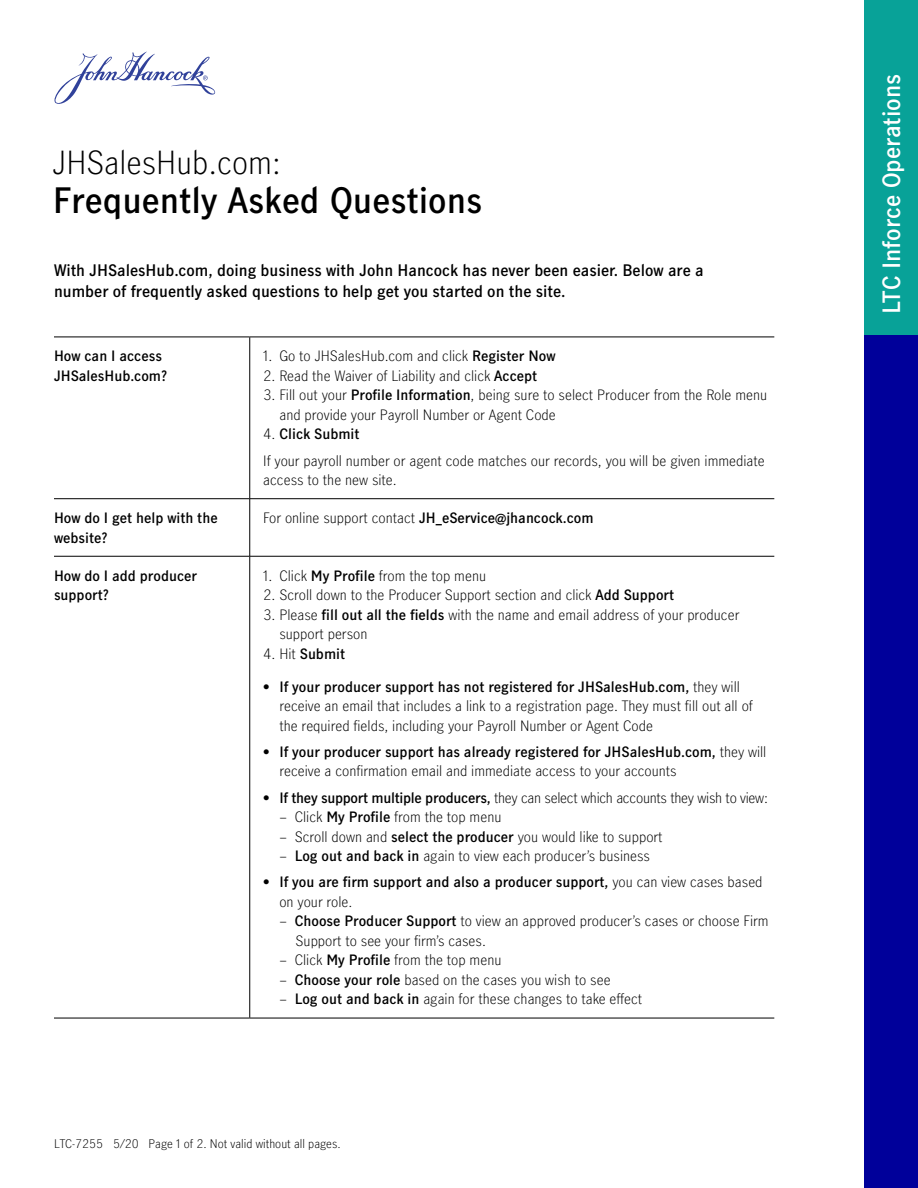
<style>
.page{position:relative;width:918px;height:1188px;background:#fff}
.page>*{position:absolute;margin:0;border:0;box-sizing:border-box;transform-origin:0 0}
.t1{font:600 33px "Manulife JH Sans";color:#000}
.t2{font:300 30px "Manulife JH Sans";color:#000}
.t3{font:600 22.5px "Manulife JH Sans";color:#fff}
.t4{font:600 15px/21px "Manulife JH Sans";color:#000}
.t5{font:300 13.5px/19.5px "Manulife JH Sans";color:#000}
.t6{font:600 13.5px/19.5px "Manulife JH Sans";color:#000}
.t7{font:300 13.5px "Manulife JH Sans";letter-spacing:-.02em;color:#000}
.t8{font:300 11.25px "Manulife JH Sans";color:#000}
.s1{font-weight:600}
.s2{font-weight:300}
</style>
<div class="page">
<div style="left:864px;top:0;width:54px;height:1188px;background:#00009a"></div>
<svg style="left:54px;top:52px;width:161px;height:52px"></svg>
<hr style="left:54px;top:337px;width:196px;height:1px;background:#000">
<hr style="left:250px;top:337px;width:524px;height:1px;background:#000">
<hr style="left:249px;top:337px;width:1px;height:162px;background:#000">
<hr style="left:54px;top:498px;width:196px;height:1px;background:#000">
<hr style="left:250px;top:498px;width:524px;height:1px;background:#000">
<hr style="left:249px;top:499px;width:1px;height:57px;background:#000">
<hr style="left:54px;top:556px;width:196px;height:1px;background:#000">
<hr style="left:250px;top:556px;width:524px;height:1px;background:#000">
<hr style="left:249px;top:556px;width:1px;height:462px;background:#000">
<hr style="left:54px;top:1018px;width:196px;height:1px;background:#000">
<hr style="left:250px;top:1018px;width:524px;height:1px;background:#000">
<div style="left:864px;top:0;width:54px;height:335px;background:#08a298"></div>
<h2 class="t2" style="left:53px;top:141px;width:229px">JHSalesHub.com:</h2>
<h1 class="t1" style="left:53px;top:177px;width:431px">Frequently Asked Questions</h1>
<p class="t4" style="left:54px;top:259px;width:651px">With JHSalesHub.com, doing business with John Hancock has never been easier. Below are a number of frequently asked questions to help get you started on the site.</p>
<p class="t6" style="left:54px;top:346px;width:115px">How can I access<br>JHSalesHub.com?</p>
<p class="t5" style="left:263px;top:346px;width:294px">1. Go to JHSalesHub.com and click <span class="s1">Register Now</span></p>
<p class="t5" style="left:263px;top:365px;width:275px">2. Read the Waiver of Liability and click <span class="s1">Accept</span></p>
<p class="t5" style="left:279px;top:385px;width:489px;text-indent:-16px">3. Fill out your <span class="s1">Profile Information</span>, being sure to select Producer from the Role menu and provide your Payroll Number or Agent Code</p>
<p class="t5" style="left:263px;top:421px;width:503px;line-height:26.2px">4. <span class="s1">Click Submit<br></span>If your payroll number or agent code matches our records, you will be given immediate</p>
<p class="t5" style="left:263px;top:470px;width:135px">access to the new site.</p>
<p class="t6" style="left:54px;top:508px;width:165px">How do I get help with the website?</p>
<p class="t6" style="left:263px;top:508px;width:332px"><span class="s2">For online support contact</span> JH_eService@jhancock.com</p>
<p class="t6" style="left:54px;top:565px;width:145px">How do I add producer support?</p>
<p class="t5" style="left:263px;top:565px;width:224px">1. Click <span class="s1">My Profile</span> from the top menu</p>
<p class="t5" style="left:263px;top:585px;width:412px">2. Scroll down to the Producer Support section and click <span class="s1">Add Support</span></p>
<p class="t5" style="left:279px;top:604px;width:461px;text-indent:-16px">3. Please <span class="s1">fill out all the fields</span> with the name and email address of your producer support person</p>
<p class="t6" style="left:263px;top:643px;width:83px"><span class="s2">4. Hit</span> Submit</p>
<p class="t5" style="left:279px;top:676px;width:475px;text-indent:-16px"><span class="s1">• If your producer support has not registered for JHSalesHub.com,</span> they will receive an email that includes a link to a registration page. They must fill out all of the required fields, including your Payroll Number or Agent Code</p>
<p class="t5" style="left:279px;top:741px;width:488px;text-indent:-16px"><span class="s1">• If your producer support has already registered for JHSalesHub.com,</span> they will receive a confirmation email and immediate access to your accounts</p>
<p class="t7" style="left:263px;top:788px;width:506px"><span class="s1">• If they support multiple producers,</span> they can select which accounts they wish to view:</p>
<p class="t5" style="left:279px;top:807px;width:223px">– Click <span class="s1">My Profile</span> from the top menu</p>
<p class="t5" style="left:279px;top:826px;width:385px">– Scroll down and <span class="s1">select the producer</span> you would like to support</p>
<p class="t5" style="left:279px;top:846px;width:372px">– <span class="s1">Log out and back in</span> again to view each producer’s business</p>
<p class="t6" style="left:279px;top:872px;width:485px;text-indent:-16px">• If you are firm support and also a producer support, <span class="s2">you can view cases based on your role.</span></p>
<p class="t5" style="left:296px;top:911px;width:475px;text-indent:-16px">– <span class="s1">Choose Producer Support</span> to view an approved producer’s cases or choose Firm<br>Support to see your firm’s cases.</p>
<p class="t5" style="left:279px;top:950px;width:223px">– Click <span class="s1">My Profile</span> from the top menu</p>
<p class="t5" style="left:279px;top:969px;width:333px">– <span class="s1">Choose your role</span> based on the cases you wish to see</p>
<p class="t5" style="left:279px;top:989px;width:364px">– <span class="s1">Log out and back in</span> again for these changes to take effect</p>
<p class="t8" style="left:54px;top:1135px;width:288px">LTC-7255 5/20 Page 1 of 2. Not valid without all pages.</p>
<h3 class="t3" style="left:875px;top:314px;width:241px;rotate:-90deg">LTC Inforce Operations</h3>
</div>
